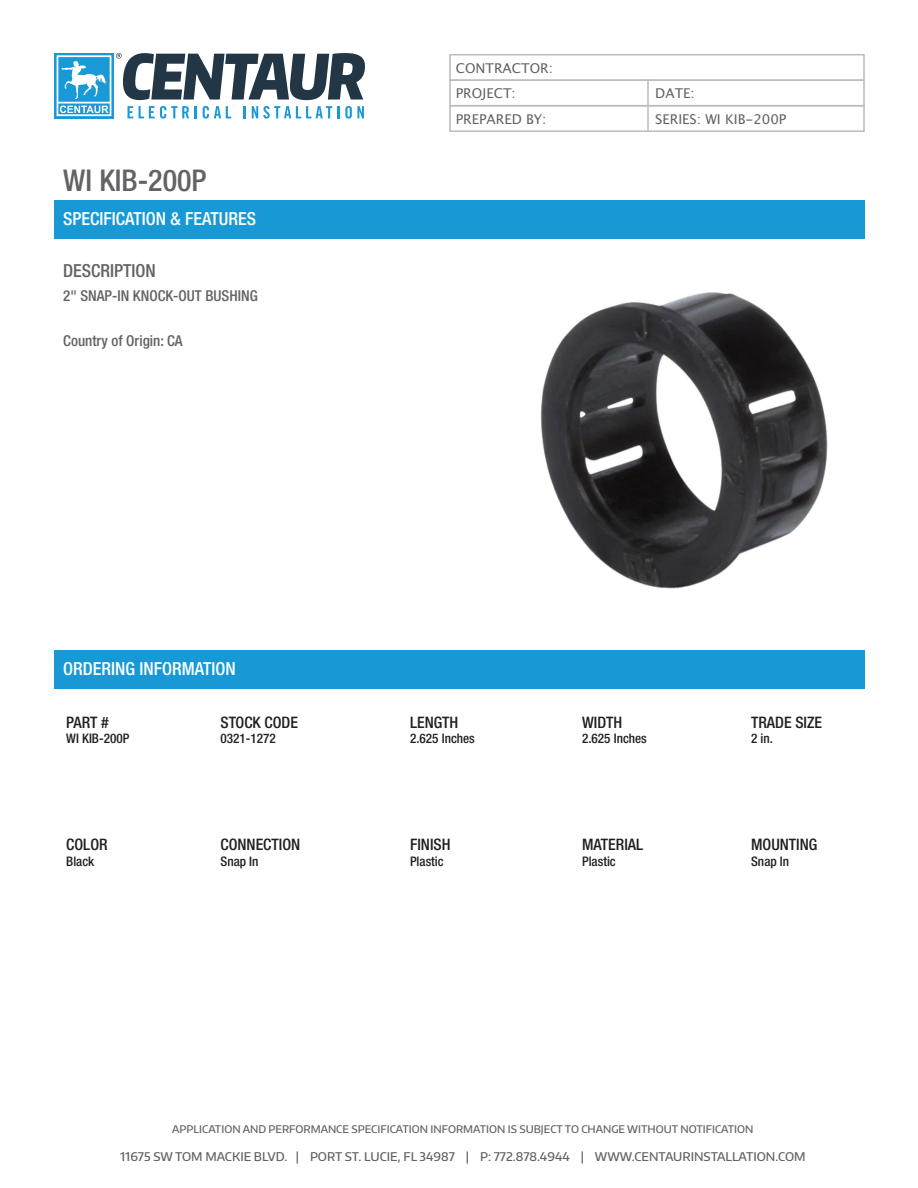
<style>
.page{position:relative;width:918px;height:1188px;background:#fff}
.page>*{position:absolute;margin:0;border:0;box-sizing:border-box;transform-origin:0 0}
.t1{font:500 condensed 30px "Helvetica Neue";color:#636366}
.t2{font:500 condensed 18px "Helvetica Neue";color:#fff}
.t3{font:500 condensed 18px "Helvetica Neue";color:#636366}
.t4{font:500 condensed 15.9px "Helvetica Neue";color:#231f20}
.t5{font:500 condensed 15px "Helvetica Neue";color:#636366}
.t6{font:13.5px "Lucida Grande";color:#636366}
.t7{font:500 condensed 13.2px "Helvetica Neue";color:#231f20}
.t8{font:500 12px "Encode Sans Normal";color:#636366}
.t9{font:500 10.5px "Encode Sans Normal";color:#636366}
</style>
<div class="page">
<svg style="left:54px;top:53px;width:3px;height:65px"></svg>
<svg style="left:57px;top:53px;width:308px;height:65px"></svg>
<div style="left:449px;top:54px;width:416px;height:27px;border:2px solid #babbbb"></div>
<div style="left:449px;top:79px;width:416px;height:27px;border:2px solid #babbbb"></div>
<hr style="left:647px;top:80px;width:2px;height:25px;background:#babbbb">
<div style="left:449px;top:105px;width:416px;height:27px;border:2px solid #babbbb"></div>
<hr style="left:647px;top:106px;width:2px;height:24px;background:#babbbb">
<div style="left:54px;top:200px;width:811px;height:39px;background:#1899d6"></div>
<div style="left:54px;top:650px;width:811px;height:39px;background:#1899d6"></div>
<img style="left:540px;top:292px;width:288px;height:297px">
<p class="t1" style="left:63px;top:163px;width:145px">WI KIB-200P</p>
<p class="t2" style="left:63px;top:208px;width:195px">SPECIFICATION &amp; FEATURES</p>
<p class="t3" style="left:63px;top:260px;width:94px">DESCRIPTION</p>
<p class="t5" style="left:63px;top:286px;width:196px">2" SNAP-IN KNOCK-OUT BUSHING</p>
<p class="t5" style="left:63px;top:331px;width:121px">Country of Origin: CA</p>
<p class="t6" style="left:456px;top:60px;width:99px">CONTRACTOR:</p>
<p class="t6" style="left:456px;top:86px;width:62px">PROJECT:</p>
<p class="t6" style="left:655px;top:86px;width:41px">DATE:</p>
<p class="t6" style="left:456px;top:111px;width:92px">PREPARED BY:</p>
<p class="t6" style="left:655px;top:111px;width:133px">SERIES: WI KIB-200P</p>
<p class="t2" style="left:63px;top:658px;width:174px">ORDERING INFORMATION</p>
<p class="t4" style="left:66px;top:712px;width:44px">PART #</p>
<p class="t7" style="left:66px;top:731px;width:65px">WI KIB-200P</p>
<p class="t4" style="left:220px;top:712px;width:79px">STOCK CODE</p>
<p class="t7" style="left:220px;top:731px;width:57px">0321-1272</p>
<p class="t4" style="left:410px;top:712px;width:50px">LENGTH</p>
<p class="t7" style="left:410px;top:731px;width:66px">2.625 Inches</p>
<p class="t4" style="left:582px;top:712px;width:42px">WIDTH</p>
<p class="t7" style="left:582px;top:731px;width:66px">2.625 Inches</p>
<p class="t4" style="left:751px;top:712px;width:72px">TRADE SIZE</p>
<p class="t7" style="left:751px;top:731px;width:23px">2 in.</p>
<p class="t4" style="left:66px;top:835px;width:43px">COLOR</p>
<p class="t7" style="left:66px;top:854px;width:30px">Black</p>
<p class="t4" style="left:220px;top:835px;width:81px">CONNECTION</p>
<p class="t7" style="left:220px;top:854px;width:40px">Snap In</p>
<p class="t4" style="left:410px;top:835px;width:42px">FINISH</p>
<p class="t7" style="left:410px;top:854px;width:35px">Plastic</p>
<p class="t4" style="left:582px;top:835px;width:63px">MATERIAL</p>
<p class="t7" style="left:582px;top:854px;width:35px">Plastic</p>
<p class="t4" style="left:751px;top:835px;width:68px">MOUNTING</p>
<p class="t7" style="left:751px;top:854px;width:40px">Snap In</p>
<p class="t9" style="left:172px;top:1122px;width:583px">APPLICATION AND PERFORMANCE SPECIFICATION INFORMATION IS SUBJECT TO CHANGE WITHOUT NOTIFICATION</p>
<p class="t8" style="left:120px;top:1149px;width:687px">11675 SW TOM MACKIE BLVD. | PORT ST. LUCIE, FL 34987 | P: 772.878.4944 | WWW.CENTAURINSTALLATION.COM</p>
</div>
